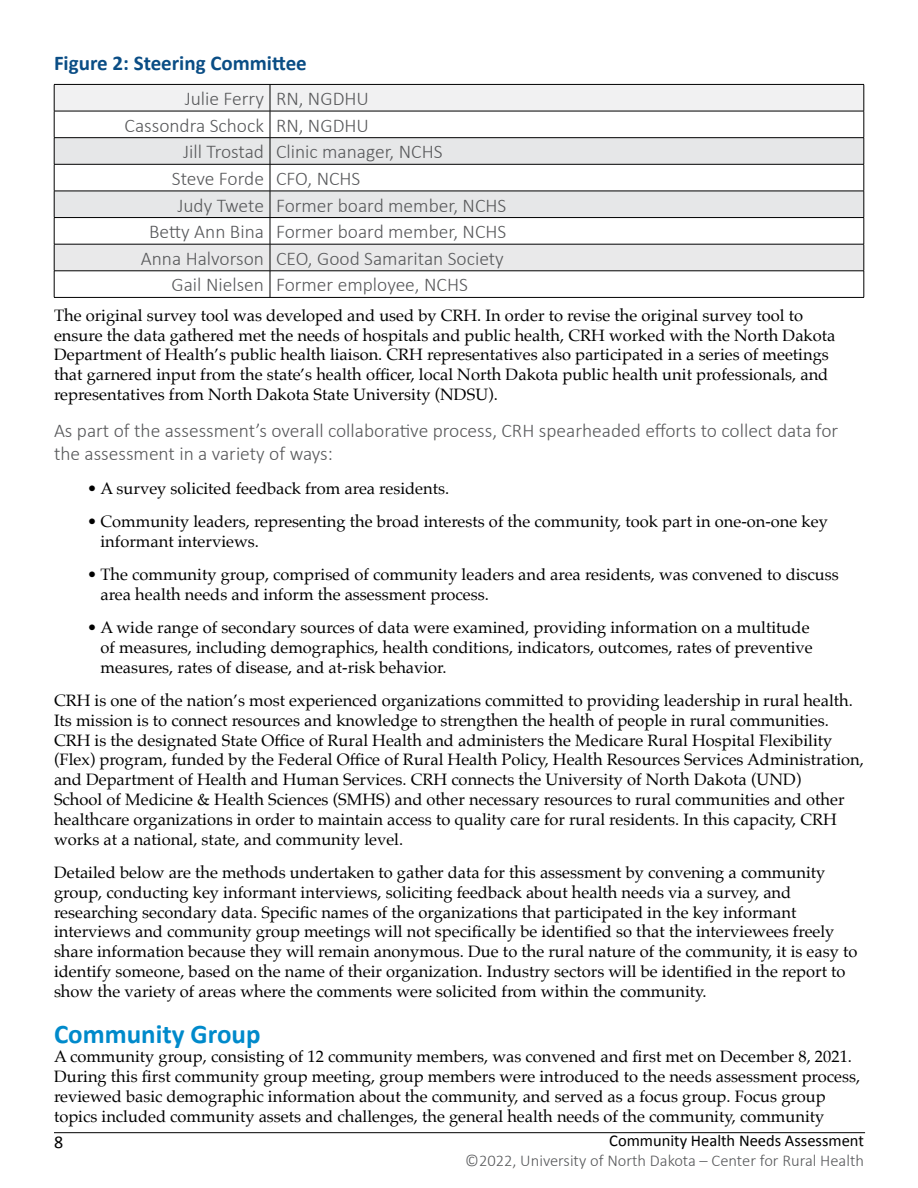
<style>
.page{position:relative;width:918px;height:1188px;background:#fff}
.page>*{position:absolute;margin:0;border:0;box-sizing:border-box;transform-origin:0 0}
.subheader{font:700 27px "Calibri";color:#008acb}
.text{font:700 21px "Calibri";color:#0a4d85}
.text-2{font:300 19.5px/23.4px "Calibri";color:#58595b}
.t1{font:18px "Calibri";color:#000}
.text-3{font:16.5px/19.8px "Palatino";color:#000}
.bullets{font:16.5px/19.8px "Palatino";color:#000}
.t2{font:300 16.5px "Calibri";color:#58595b}
.t3{font:16.5px "Calibri";color:#000}
</style>
<div class="page">
<hr style="left:54px;top:1132px;width:811px;height:1px;background:#000">
<svg style="left:54px;top:84px;width:811px;height:213px"></svg>
<hr style="left:54px;top:297px;width:216px;height:1px;background:#000">
<hr style="left:270px;top:297px;width:594px;height:1px;background:#000">
<p class="text" style="left:54px;top:49px;width:254px">Figure 2: Steering Committee</p>
<p class="text-2" style="left:185px;top:86px;width:81px">Julie Ferry</p>
<p class="text-2" style="left:276px;top:86px;width:94px">RN, NGDHU</p>
<p class="text-2" style="left:125px;top:113px;width:141px">Cassondra Schock</p>
<p class="text-2" style="left:276px;top:113px;width:94px">RN, NGDHU</p>
<p class="text-2" style="left:183px;top:139px;width:82px">Jill Trostad</p>
<p class="text-2" style="left:276px;top:139px;width:168px">Clinic manager, NCHS</p>
<p class="text-2" style="left:172px;top:166px;width:94px">Steve Forde</p>
<p class="text-2" style="left:276px;top:166px;width:86px">CFO, NCHS</p>
<p class="text-2" style="left:177px;top:192px;width:88px">Judy Twete</p>
<p class="text-2" style="left:276px;top:192px;width:232px">Former board member, NCHS</p>
<p class="text-2" style="left:149px;top:219px;width:116px">Betty Ann Bina</p>
<p class="text-2" style="left:276px;top:219px;width:232px">Former board member, NCHS</p>
<p class="text-2" style="left:141px;top:246px;width:125px">Anna Halvorson</p>
<p class="text-2" style="left:276px;top:246px;width:229px">CEO, Good Samaritan Society</p>
<p class="text-2" style="left:172px;top:272px;width:94px">Gail Nielsen</p>
<p class="text-2" style="left:276px;top:272px;width:193px">Former employee, NCHS</p>
<p class="text-3" style="left:54px;top:305px;width:783px">The original survey tool was developed and used by CRH. In order to revise the original survey tool to ensure the data gathered met the needs of hospitals and public health, CRH worked with the North Dakota Department of Health’s public health liaison. CRH representatives also participated in a series of meetings that garnered input from the state’s health officer, local North Dakota public health unit professionals, and representatives from North Dakota State University (NDSU).</p>
<p class="text-2" style="left:54px;top:418px;width:786px">As part of the assessment’s overall collaborative process, CRH spearheaded efforts to collect data for the assessment in a variety of ways:</p>
<p class="bullets" style="left:87px;top:478px;width:364px">• A survey solicited feedback from area residents.</p>
<p class="bullets" style="left:100px;top:511px;width:729px;text-indent:-14px">• Community leaders, representing the broad interests of the community, took part in one-on-one key informant interviews.</p>
<p class="bullets" style="left:100px;top:564px;width:740px;text-indent:-14px">• The community group, comprised of community leaders and area residents, was convened to discuss area health needs and inform the assessment process.</p>
<p class="bullets" style="left:100px;top:618px;width:714px;text-indent:-14px">• A wide range of secondary sources of data were examined, providing information on a multitude of measures, including demographics, health conditions, indicators, outcomes, rates of preventive measures, rates of disease, and at-risk behavior.</p>
<p class="text-3" style="left:54px;top:690px;width:811px">CRH is one of the nation’s most experienced organizations committed to providing leadership in rural health.<br>Its mission is to connect resources and knowledge to strengthen the health of people in rural communities.<br>CRH is the designated State Office of Rural Health and administers the Medicare Rural Hospital Flexibility (Flex) program, funded by the Federal Office of Rural Health Policy, Health Resources Services Administration, and Department of Health and Human Services. CRH connects the University of North Dakota (UND)<br>School of Medicine &amp; Health Sciences (SMHS) and other necessary resources to rural communities and other healthcare organizations in order to maintain access to quality care for rural residents. In this capacity, CRH works at a national, state, and community level.</p>
<p class="text-3" style="left:54px;top:862px;width:805px">Detailed below are the methods undertaken to gather data for this assessment by convening a community group, conducting key informant interviews, soliciting feedback about health needs via a survey, and researching secondary data. Specific names of the organizations that participated in the key informant interviews and community group meetings will not specifically be identified so that the interviewees freely share information because they will remain anonymous. Due to the rural nature of the community, it is easy to identify someone, based on the name of their organization. Industry sectors will be identified in the report to show the variety of areas where the comments were solicited from within the community.</p>
<p class="subheader" style="left:54px;top:1016px;width:208px">Community Group</p>
<p class="text-3" style="left:54px;top:1047px;width:808px">A community group, consisting of 12 community members, was convened and first met on December 8, 2021.<br>During this first community group meeting, group members were introduced to the needs assessment process, reviewed basic demographic information about the community, and served as a focus group. Focus group topics included community assets and challenges, the general health needs of the community, community</p>
<p class="t1" style="left:54px;top:1130px;width:11px">8</p>
<p class="t3" style="left:609px;top:1130px;width:256px">Community Health Needs Assessment</p>
<p class="t2" style="left:465px;top:1150px;width:400px">©2022, University of North Dakota – Center for Rural Health</p>
</div>
